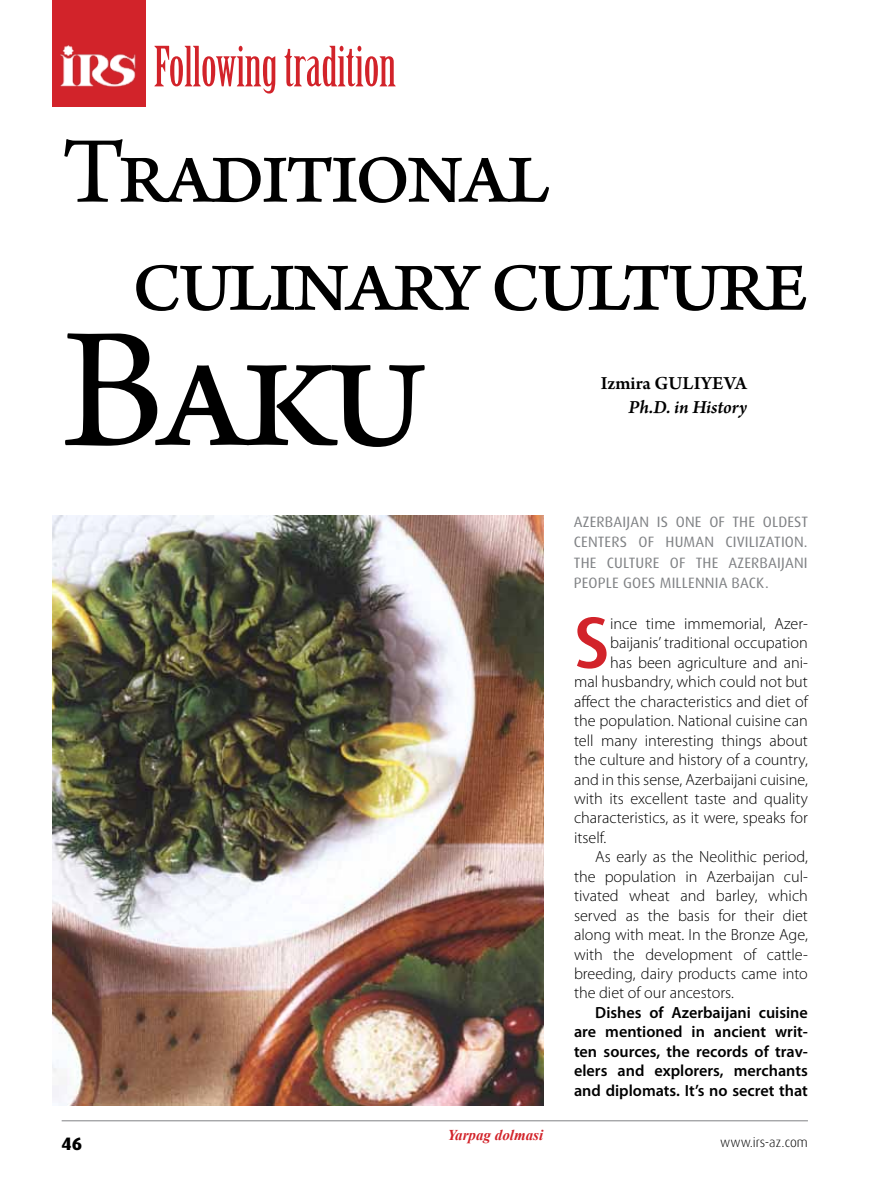
<style>
.page{position:relative;width:893px;height:1191px;background:#fff}
.page>*{position:absolute;margin:0;border:0;box-sizing:border-box;transform-origin:0 0}
.t1{font:180px "Arno Pro";color:#000}
.t2{font:99px/108px "Arno Pro";letter-spacing:-.055em;color:#000}
.t3{font:500 72.75px "Dax Pro";color:#d2232a}
.t4{font:54.15px "Birch Std";color:#d2232a}
.t5{font:600 19.5px "Arno Pro";letter-spacing:.01em;color:#000}
.t6{font:italic 600 19.5px "Arno Pro";letter-spacing:-.005em;color:#000}
.t7{font:800 18px "Dax Pro";color:#000}
.t8{font:300 16.2px "Myriad Pro";color:#000}
.t9{font:600 16.2px/19.5px "Myriad Pro";color:#000;text-align:justify}
.t10{font:15px/20.2px "Dax Pro";letter-spacing:.01em;color:#808285}
.t11{font:italic 700 15px "Times New Roman";color:#d2232a}
.t12{font:300 13.5px "Dax Pro";color:#000}
</style>
<div class="page">
<hr style="left:62px;top:1120px;width:746px;height:1px;background:#808285">
<img style="left:52px;top:515px;width:491px;height:590px">
<div style="left:52px;top:0;width:94px;height:106px;background:#d2232a"></div>
<img style="left:60px;top:45px;width:76px;height:41px">
<h3 class="t4" style="left:154px;top:36px;width:244px">Following tradition</h3>
<h2 class="t2" style="left:131px;top:123px;width:678px;text-indent:-69px">Traditional culinary culture</h2>
<h1 class="t1" style="left:62px;top:288px;width:367px">Baku</h1>
<p class="t5" style="left:601px;top:372px;width:148px">Izmira Guliyeva</p>
<p class="t6" style="left:628px;top:395px;width:120px">Ph.D. in History</p>
<p class="t10" style="left:574px;top:512px;width:228px">AZERBAIJAN IS ONE OF THE OLDEST<br>CENTERS OF HUMAN</p>
<p class="t10" style="left:574px;top:532px;width:235px;text-align:justify;text-indent:152px">CIVILIZATION.<br>THE CULTURE OF THE AZERBAIJAN I PEOPLE GOES MILLENN IA BACK.</p>
<h3 class="t3" style="left:574px;top:595px;width:37px">S</h3>
<p class="t8" style="left:610px;top:614px;width:199px">ince time immemorial, Azer-</p>
<p class="t8" style="left:610px;top:634px;width:199px">baijanis’ traditional occupation</p>
<p class="t8" style="left:610px;top:653px;width:199px">has been agriculture and ani-</p>
<p class="t8" style="left:574px;top:673px;width:235px">mal husbandry, which could not but</p>
<p class="t8" style="left:574px;top:692px;width:235px">affect the characteristics and diet of</p>
<p class="t8" style="left:574px;top:712px;width:235px">the population. National cuisine can</p>
<p class="t8" style="left:574px;top:731px;width:235px">tell many interesting things about</p>
<p class="t8" style="left:574px;top:750px;width:235px">the culture and history of a country,</p>
<p class="t8" style="left:574px;top:770px;width:235px">and in this sense, Azerbaijani cuisine,</p>
<p class="t8" style="left:574px;top:789px;width:235px">with its excellent taste and quality</p>
<p class="t8" style="left:574px;top:809px;width:235px">characteristics, as it were, speaks for</p>
<p class="t8" style="left:574px;top:828px;width:34px">itself.</p>
<p class="t8" style="left:595px;top:848px;width:214px">As early as the Neolithic period,</p>
<p class="t8" style="left:574px;top:867px;width:235px">the population in Azerbaijan cul-</p>
<p class="t8" style="left:574px;top:887px;width:235px">tivated wheat and barley, which</p>
<p class="t8" style="left:574px;top:906px;width:235px">served as the basis for their diet</p>
<p class="t8" style="left:574px;top:925px;width:235px">along with meat. I n the Bronze Age,</p>
<p class="t8" style="left:574px;top:945px;width:235px">with the development of cattle-</p>
<p class="t8" style="left:574px;top:964px;width:235px">breeding, dairy products came into</p>
<p class="t8" style="left:574px;top:984px;width:161px">the diet of our ancestors.</p>
<p class="t9" style="left:574px;top:1002px;width:235px;text-indent:21px">Dishes of Azerbaijani cuisine are mentioned in ancient writ&shy;ten sources, the records of trav&shy;elers and explorers, merchants and diplomats. It’s no secret that</p>
<p class="t11" style="left:447px;top:1124px;width:97px">Yarpag dolmasi</p>
<p class="t7" style="left:62px;top:1131px;width:22px">46</p>
<p class="t12" style="left:720px;top:1133px;width:89px">www.irs-az.com</p>
</div>
